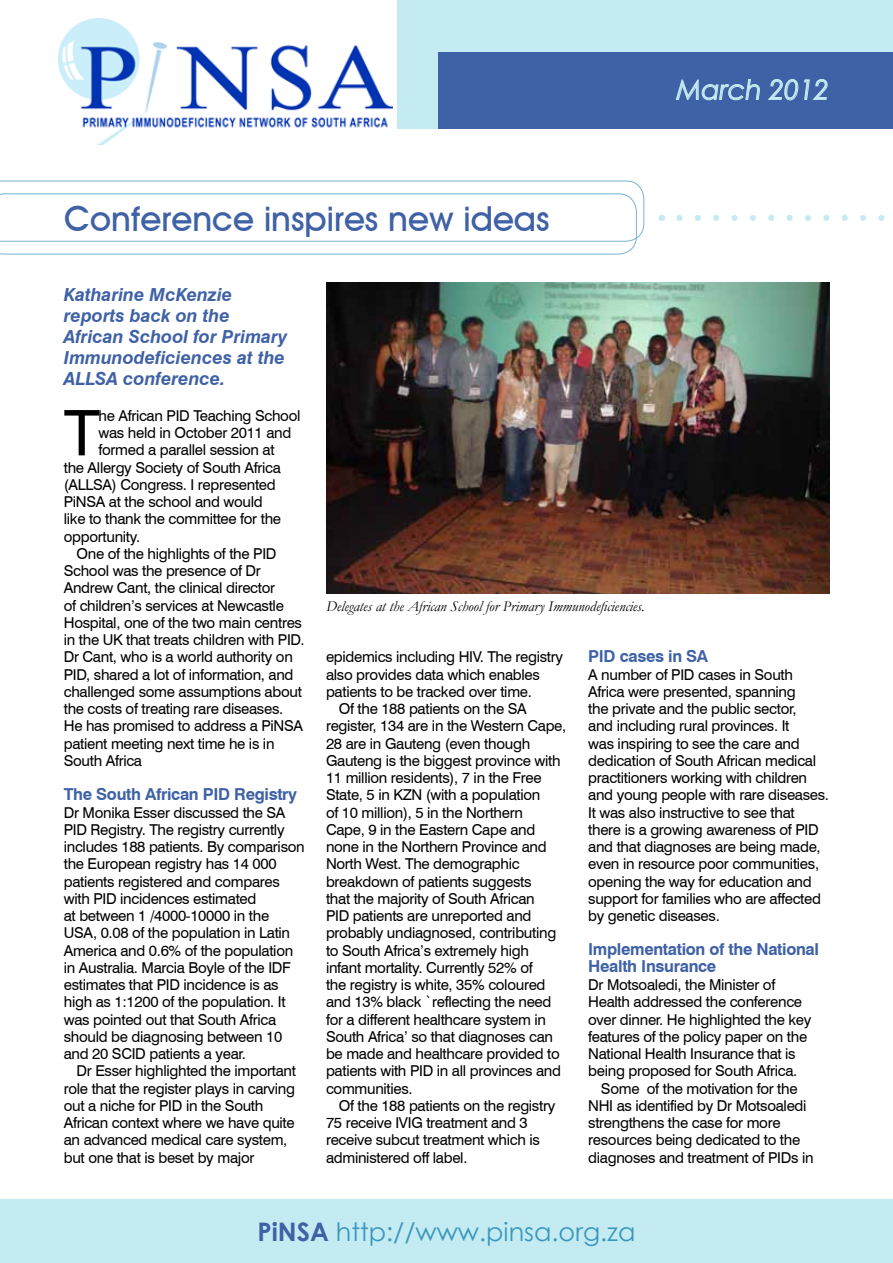
<style>
.page{position:relative;width:893px;height:1263px;background:#fff}
.page>*{position:absolute;margin:0;border:0;box-sizing:border-box;transform-origin:0 0}
.t1{font:63px "Swiss 721 BT";color:#000}
.t2{font:700 34.5px "Decker";color:#3f61a6}
.t3{font:italic 27px "Century Gothic";color:#c4eaf2}
.t4{font:25.5px "Century Gothic";color:#3998bd}
.t5{font:italic 700 18px/21px "Swiss 721 BT";color:#3f61a6}
.t6{font:700 16.5px/17.2px "Swiss 721 BT";letter-spacing:-.02em;color:#3f61a6}
.t7{font:15px/17.2px "Swiss 721 BT";letter-spacing:-.02em;color:#000}
.t8{font:italic 15px "Garamond";color:#000}
.s1{font-weight:700;color:#3f61a6}
</style>
<div class="page">
<svg style="left:0;top:181px;width:644px;height:73px"></svg>
<svg style="left:679px;top:215px;width:206px;height:6px"></svg>
<div style="left:398px;top:0;width:495px;height:128px;background:#c4eaf2"></div>
<div style="left:439px;top:52px;width:454px;height:76px;background:#3f61a6"></div>
<svg style="left:676px;top:79px;width:84px;height:22px"></svg>
<svg style="left:768px;top:79px;width:60px;height:22px"></svg>
<img style="left:58px;top:18px;width:334px;height:127px">
<div style="left:0;top:1199px;width:893px;height:64px;background:#c4eaf2"></div>
<img style="left:326px;top:283px;width:503px;height:310px">
<h2 class="t2" style="left:64px;top:197px;width:487px">Conference inspires new ideas</h2>
<p class="t5" style="left:64px;top:284px;width:225px">Katharine McKenzie reports back on the<br>African School for Primary<br>Immunodeficiences at the<br>ALLSA conference.</p>
<h3 class="t3" style="left:676px;top:71px;width:154px">March 2012</h3>
<h1 class="t1" style="left:64px;top:395px;width:37px">T</h1>
<p class="t7" style="left:98px;top:407px;width:204px">he African PID Teaching School</p>
<p class="t7" style="left:98px;top:424px;width:194px">was held in October 2011 and</p>
<p class="t7" style="left:98px;top:441px;width:178px">formed a parallel session at</p>
<p class="t7" style="left:64px;top:458px;width:219px">the Allergy Society of South Africa</p>
<p class="t7" style="left:64px;top:476px;width:213px">(ALLSA) Congress. I represented</p>
<p class="t7" style="left:64px;top:493px;width:201px">PiNSA at the school and would</p>
<p class="t7" style="left:64px;top:510px;width:219px">like to thank the committee for the</p>
<p class="t7" style="left:64px;top:527px;width:78px">opportunity.</p>
<p class="t7" style="left:77px;top:545px;width:202px">One of the highlights of the PID</p>
<p class="t7" style="left:64px;top:562px;width:199px">School was the presence of Dr</p>
<p class="t7" style="left:64px;top:579px;width:213px">Andrew Cant, the clinical director</p>
<p class="t7" style="left:64px;top:596px;width:222px">of children’s services at Newcastle</p>
<p class="t7" style="left:64px;top:614px;width:240px">Hospital, one of the two main centres</p>
<p class="t7" style="left:64px;top:631px;width:242px">in the UK that treats children with PID.</p>
<p class="t7" style="left:64px;top:648px;width:231px">Dr Cant, who is a world authority on</p>
<p class="t7" style="left:64px;top:665px;width:231px">PID, shared a lot of information, and</p>
<p class="t7" style="left:64px;top:683px;width:240px">challenged some assumptions about</p>
<p class="t7" style="left:64px;top:700px;width:221px">the costs of treating rare diseases.</p>
<p class="t7" style="left:64px;top:717px;width:241px">He has promised to address a PiNSA</p>
<p class="t7" style="left:64px;top:734px;width:212px">patient meeting next time he is in</p>
<p class="t7" style="left:64px;top:752px;width:80px">South Africa</p>
<p class="t6" style="left:64px;top:786px;width:235px">The South African PID Registry</p>
<p class="t7" style="left:64px;top:803px;width:242px">Dr Monika Esser discussed the SA PID Registry. The registry currently includes 188 patients. By comparison the European registry has 14 000 patients registered and compares with PID incidences estimated<br>at between 1 /4000-10000 in the USA, 0.08 of the population in Latin America and 0.6% of the population in Australia. Marcia Boyle of the IDF estimates that PID incidence is as high as 1:1200 of the population. It was pointed out that South Africa should be diagnosing between 10 and 20 SCID patients a year.</p>
<p class="t7" style="left:64px;top:1062px;width:234px;text-indent:13px">Dr Esser highlighted the important role that the register plays in carving out a niche for PID in the South African context where we have quite an advanced medical care system, but one that is beset by major</p>
<p class="t8" style="left:326px;top:596px;width:320px">Delegates at the African School for Primary Immunodeficiencies.</p>
<p class="t7" style="left:326px;top:648px;width:239px">epidemics including HIV. The registry</p>
<p class="t7" style="left:326px;top:665px;width:215px">also provides data which enables</p>
<p class="t7" style="left:326px;top:683px;width:207px">patients to be tracked over time.</p>
<p class="t7" style="left:339px;top:700px;width:189px">Of the 188 patients on the SA</p>
<p class="t7" style="left:326px;top:717px;width:242px">register, 134 are in the Western Cape,</p>
<p class="t7" style="left:326px;top:734px;width:206px">28 are in Gauteng (even though</p>
<p class="t7" style="left:326px;top:752px;width:236px">Gauteng is the biggest province with</p>
<p class="t7" style="left:326px;top:769px;width:217px">11 million residents), 7 in the Free</p>
<p class="t7" style="left:326px;top:786px;width:216px">State, 5 in KZN (with a population</p>
<p class="t7" style="left:326px;top:803px;width:198px">of 10 million), 5 in the Northern</p>
<p class="t7" style="left:326px;top:821px;width:211px">Cape, 9 in the Eastern Cape and</p>
<p class="t7" style="left:326px;top:838px;width:222px">none in the Northern Province and</p>
<p class="t7" style="left:326px;top:855px;width:195px">North West. The demographic</p>
<p class="t7" style="left:326px;top:872px;width:207px">breakdown of patients suggests</p>
<p class="t7" style="left:326px;top:890px;width:210px">that the majority of South African</p>
<p class="t7" style="left:326px;top:907px;width:207px">PID patients are unreported and</p>
<p class="t7" style="left:326px;top:924px;width:232px">probably undiagnosed, contributing</p>
<p class="t7" style="left:326px;top:941px;width:204px">to South Africa’s extremely high</p>
<p class="t7" style="left:326px;top:959px;width:208px">infant mortality. Currently 52% of</p>
<p class="t7" style="left:326px;top:976px;width:221px">the registry is white, 35% coloured</p>
<p class="t7" style="left:326px;top:993px;width:227px">and 13% black `reflecting the need</p>
<p class="t7" style="left:326px;top:1010px;width:222px">for a different healthcare system in</p>
<p class="t7" style="left:326px;top:1028px;width:229px">South Africa’ so that diagnoses can</p>
<p class="t7" style="left:326px;top:1045px;width:235px">be made and healthcare provided to</p>
<p class="t7" style="left:326px;top:1062px;width:237px">patients with PID in all provinces and</p>
<p class="t7" style="left:326px;top:1079px;width:88px">communities.</p>
<p class="t7" style="left:339px;top:1097px;width:218px">Of the 188 patients on the registry</p>
<p class="t7" style="left:326px;top:1114px;width:203px">75 receive IVIG treatment and 3</p>
<p class="t7" style="left:326px;top:1131px;width:215px">receive subcut treatment which is</p>
<p class="t7" style="left:326px;top:1148px;width:143px">administered off label.</p>
<p class="t6" style="left:588px;top:648px;width:121px">PID cases in SA</p>
<p class="t7" style="left:588px;top:665px;width:242px">A number of PID cases in South Africa were presented, spanning<br>the private and the public sector,<br>and including rural provinces. It<br>was inspiring to see the care and dedication of South African medical practitioners working with children and young people with rare diseases.<br>It was also instructive to see that there is a growing awareness of PID and that diagnoses are being made, even in resource poor communities, opening the way for education and support for families who are affected by genetic diseases.</p>
<p class="t6" style="left:588px;top:940px;width:232px">Implementation of the National<br>Health Insurance</p>
<p class="t7" style="left:588px;top:976px;width:189px">Dr Motsoaledi, the Minister of</p>
<p class="t7" style="left:588px;top:993px;width:215px">Health addressed the conference</p>
<p class="t7" style="left:588px;top:1010px;width:225px">over dinner. He highlighted the key</p>
<p class="t7" style="left:588px;top:1028px;width:220px">features of the policy paper on the</p>
<p class="t7" style="left:588px;top:1045px;width:209px">National Health Insurance that is</p>
<p class="t7" style="left:588px;top:1062px;width:211px">being proposed for South Africa.</p>
<p class="t7" style="left:601px;top:1079px;width:198px">Some of the motivation for the</p>
<p class="t7" style="left:588px;top:1097px;width:220px">NHI as identified by Dr Motsoaledi</p>
<p class="t7" style="left:588px;top:1114px;width:194px">strengthens the case for more</p>
<p class="t7" style="left:588px;top:1131px;width:214px">resources being dedicated to the</p>
<p class="t7" style="left:588px;top:1148px;width:227px">diagnoses and treatment of PIDs in</p>
<h3 class="t4" style="left:257px;top:1213px;width:379px"><span class="s1">PiNSA</span> http://www.pinsa.org.za</h3>
</div>
